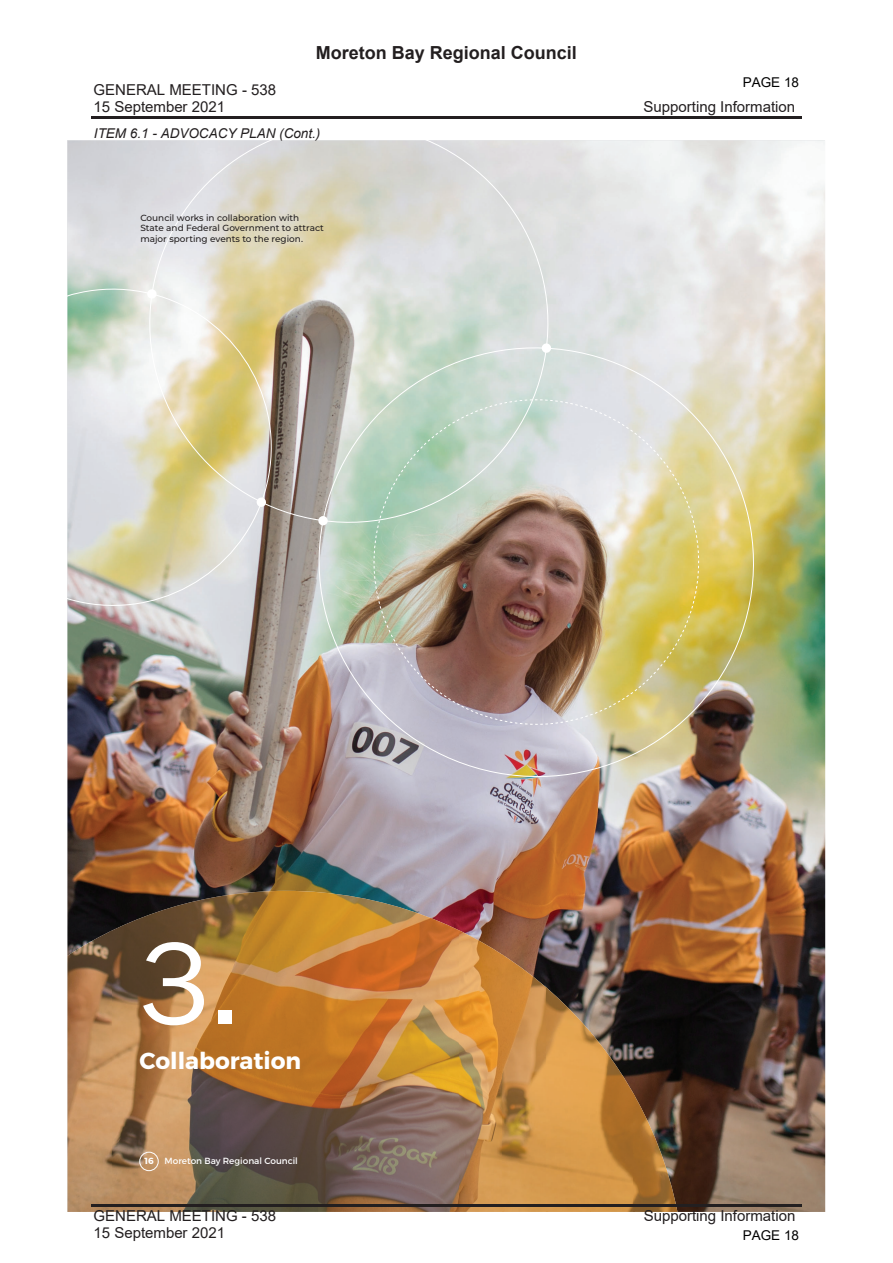
<style>
.page{position:relative;width:893px;height:1263px;background:#fff}
.page>*{position:absolute;margin:0;border:0;box-sizing:border-box;transform-origin:0 0}
.t1{font:120.15px "Franklin Gothic";color:#fff}
.t2{font:700 23.25px "Montserrat";color:#fff}
.t3{font:700 18px "Arial";color:#231f20}
.t4{font:15px/17.2px "Arial";color:#231f20}
.t5{font:italic 13.5px "Arial";color:#231f20}
.t6{font:13.5px "Arial";color:#000}
.t7{font:500 8.85px/10.2px "Montserrat";color:#231f20}
.t8{font:8.85px "Montserrat";color:#fff}
.s1{font-weight:700}
</style>
<div class="page">
<img style="left:67px;top:140px;width:758px;height:1072px">
<img style="left:111px;top:891px;width:349px;height:321px">
<img style="left:459px;top:930px;width:88px;height:282px">
<img style="left:67px;top:931px;width:44px;height:281px">
<img style="left:547px;top:971px;width:44px;height:241px">
<img style="left:590px;top:1011px;width:44px;height:201px">
<img style="left:634px;top:1091px;width:43px;height:121px">
<svg style="left:67px;top:275px;width:218px;height:345px;background:#ced0c5"></svg>
<img style="left:301px;top:329px;width:471px;height:467px">
<svg style="left:133px;top:140px;width:433px;height:400px;background:#d3d1c1"></svg>
<img style="left:362px;top:388px;width:349px;height:348px">
<svg style="left:541px;top:343px;width:10px;height:10px"></svg>
<svg style="left:318px;top:516px;width:10px;height:10px"></svg>
<svg style="left:256px;top:497px;width:10px;height:10px"></svg>
<svg style="left:147px;top:289px;width:10px;height:10px"></svg>
<div style="left:139px;top:1152px;width:20px;height:19px;border:1px solid #fff;border-radius:50%"></div>
<hr style="left:91px;top:116px;width:710px;height:3px;background:#231f20">
<hr style="left:91px;top:1205px;width:710px;height:2px;background:#231f20">
<p class="t4" style="left:93px;top:81px;width:184px">GENERAL MEETING - 538<br>15 September 2021</p>
<p class="t3" style="left:316px;top:43px;width:263px">Moreton Bay Regional Council</p>
<p class="t5" style="left:94px;top:125px;width:228px">ITEM 6.1 - ADVOCACY PLAN (Cont.)</p>
<p class="t7" style="left:140px;top:213px;width:185px">Council works in collaboration with<br>State and Federal Government to attract major sporting events to the region.</p>
<p class="t6" style="left:743px;top:73px;width:58px">PAGE 18</p>
<p class="t4" style="left:643px;top:98px;width:153px">Supporting Information</p>
<h1 class="t1" style="left:140px;top:914px;width:102px">3.</h1>
<h2 class="t2" style="left:140px;top:1050px;width:163px">Collaboration</h2>
<p class="t8" style="left:145px;top:1157px;width:155px"><span class="s1">16</span> Moreton Bay Regional Council</p>
<p class="t4" style="left:93px;top:1207px;width:184px">GENERAL MEETING - 538</p>
<p class="t4" style="left:644px;top:1207px;width:153px">Supporting Information</p>
<p class="t4" style="left:93px;top:1224px;width:133px">15 September 2021</p>
<p class="t6" style="left:743px;top:1226px;width:58px">PAGE 18</p>
</div>
